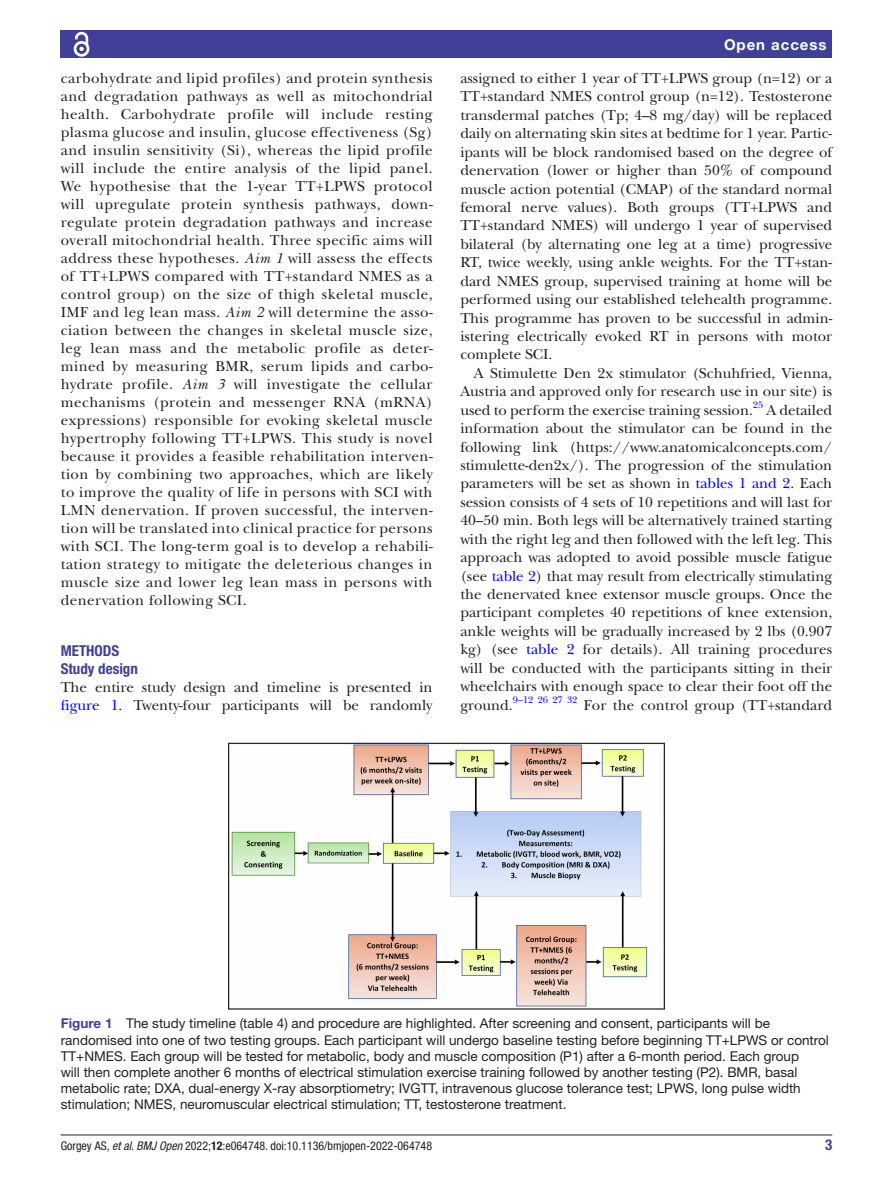
<style>
.page{position:relative;width:893px;height:1191px;background:#fff}
.page>*{position:absolute;margin:0;border:0;box-sizing:border-box;transform-origin:0 0}
.t1{font:15px/18.5px "New Baskerville";color:#231f20;text-align:justify}
.t2{font:700 condensed 15px/18px "Helvetica Neue LT Std";color:#414099}
.t3{font:700 15px "Helvetica Neue LT Std";letter-spacing:.065em;color:#fff}
.t4{font:13.5px/16.2px "Helvetica Neue LT Std";color:#231f20}
.t5{font:condensed 12px "Helvetica Neue LT Std";color:#231f20}
.t6{font:9.9px "New Baskerville";color:#00f}
.s1{font-style:italic}
.s2{color:#00f}
.s3{font-weight:700;color:#414099}
.s4{font-weight:700}
</style>
<div class="page">
<hr style="left:61px;top:1134px;width:771px;height:1px;background:#231f20">
<div style="left:61px;top:31px;width:771px;height:27px;background:#414099"></div>
<svg style="left:73px;top:31px;width:17px;height:26px"></svg>
<img style="left:228px;top:742px;width:437px;height:268px">
<p class="t1" style="left:61px;top:69px;width:373px;line-height:18px">carbohydrate and lipid profiles) and protein synthesis and degradation pathways as well as mitochondrial health. Carbohydrate profile will include resting plasma glucose and insulin, glucose effectiveness (Sg) and insulin sensitivity (Si), whereas the lipid profile will include the entire analysis of the lipid panel.<br>We hypothesise that the 1-year TT+LPWS protocol will upregulate protein synthesis pathways, down&shy;regulate protein degradation pathways and increase overall mitochondrial health. Three specific aims will address these hypotheses. <span class="s1">Aim 1</span> will assess the effects of TT+LPWS compared with TT+standard NMES as a control group) on the size of thigh skeletal muscle, IMF and leg lean mass. <span class="s1">Aim 2</span> will determine the asso&shy;ciation between the changes in skeletal muscle size, leg lean mass and the metabolic profile as deter&shy;mined by measuring BMR, serum lipids and carbo&shy;hydrate profile. <span class="s1">Aim 3</span> will investigate the cellular mechanisms (protein and messenger RNA (mRNA) expressions) responsible for evoking skeletal muscle hypertrophy following TT+LPWS. This study is novel because it provides a feasible rehabilitation interven&shy;tion by combining two approaches, which are likely to improve the quality of life in persons with SCI with LMN denervation. If proven successful, the interven&shy;tion will be translated into clinical practice for persons with SCI. The long-term goal is to develop a rehabili&shy;tation strategy to mitigate the deleterious changes in muscle size and lower leg lean mass in persons with denervation following SCI.</p>
<p class="t2" style="left:61px;top:641px;width:79px">METHODS<br>Study design</p>
<p class="t1" style="left:61px;top:678px;width:373px;line-height:18px">The entire study design and timeline is presented in <span class="s2">figure 1</span>. Twenty-four participants will be randomly</p>
<p class="t3" style="left:724px;top:35px;width:104px">Open access</p>
<p class="t1" style="left:460px;top:69px;width:373px">assigned to either 1 year of TT+LPWS group (n=12) or a TT+standard NMES control group (n=12). Testosterone transdermal patches (Tp; 4–8 mg/day) will be replaced daily on alternating skin sites at bedtime for 1 year. Partic&shy;ipants will be block randomised based on the degree of denervation (lower or higher than 50% of compound muscle action potential (CMAP) of the standard normal femoral nerve values). Both groups (TT+LPWS and TT+standard NMES) will undergo 1 year of supervised bilateral (by alternating one leg at a time) progressive RT, twice weekly, using ankle weights. For the TT+stan&shy;dard NMES group, supervised training at home will be performed using our established telehealth programme.<br>This programme has proven to be successful in admin&shy;istering electrically evoked RT in persons with motor complete SCI.</p>
<p class="t1" style="left:460px;top:364px;width:373px;text-indent:14px">A Stimulette Den 2x stimulator (Schuhfried, Vienna, Austria and approved only for research use in our site) is used to perform the exercise training session.</p>
<p class="t6" style="left:753px;top:399px;width:12px">25</p>
<p class="t1" style="left:460px;top:401px;width:373px;text-indent:306px">A detailed information about the stimulator can be found in the following link (https://www.anatomicalconcepts.com/ stimulette-den2x/). The progression of the stimulation parameters will be set as shown in <span class="s2">tables 1 and 2</span>. Each session consists of 4 sets of 10 repetitions and will last for 40–50 min. Both legs will be alternatively trained starting with the right leg and then followed with the left leg. This approach was adopted to avoid possible muscle fatigue (see <span class="s2">table 2</span>) that may result from electrically stimulating the denervated knee extensor muscle groups. Once the participant completes 40 repetitions of knee extension, ankle weights will be gradually increased by 2 lbs (0.907 kg) (see <span class="s2">table 2</span> for details). All training procedures will be conducted with the participants sitting in their wheelchairs with enough space to clear their foot off the ground.</p>
<p class="t6" style="left:513px;top:694px;width:66px">9–12 26 27 32</p>
<p class="t1" style="left:584px;top:695px;width:250px">For the control group (TT+standard</p>
<p class="t4" style="left:61px;top:1015px;width:770px"><span class="s3">Figure 1</span> The study timeline (table 4) and procedure are highlighted. After screening and consent, participants will be randomised into one of two testing groups. Each participant will undergo baseline testing before beginning TT+LPWS or control TT+NMES. Each group will be tested for metabolic, body and muscle composition (P1) after a 6-month period. Each group<br>will then complete another 6 months of electrical stimulation exercise training followed by another testing (P2). BMR, basal metabolic rate; DXA, dual-energy X-ray absorptiometry; IVGTT, intravenous glucose tolerance test; LPWS, long pulse width stimulation; NMES, neuromuscular electrical stimulation; TT, testosterone treatment.</p>
<p class="t5" style="left:61px;top:1138px;width:373px">Gorgey AS, <span class="s1">et al</span>. <span class="s1">BMJ Open</span> 2022;<span class="s4">12</span>:e064748. doi:10.1136/bmjopen-2022-064748</p>
<p class="t2" style="left:825px;top:1135px;width:9px">3</p>
</div>
